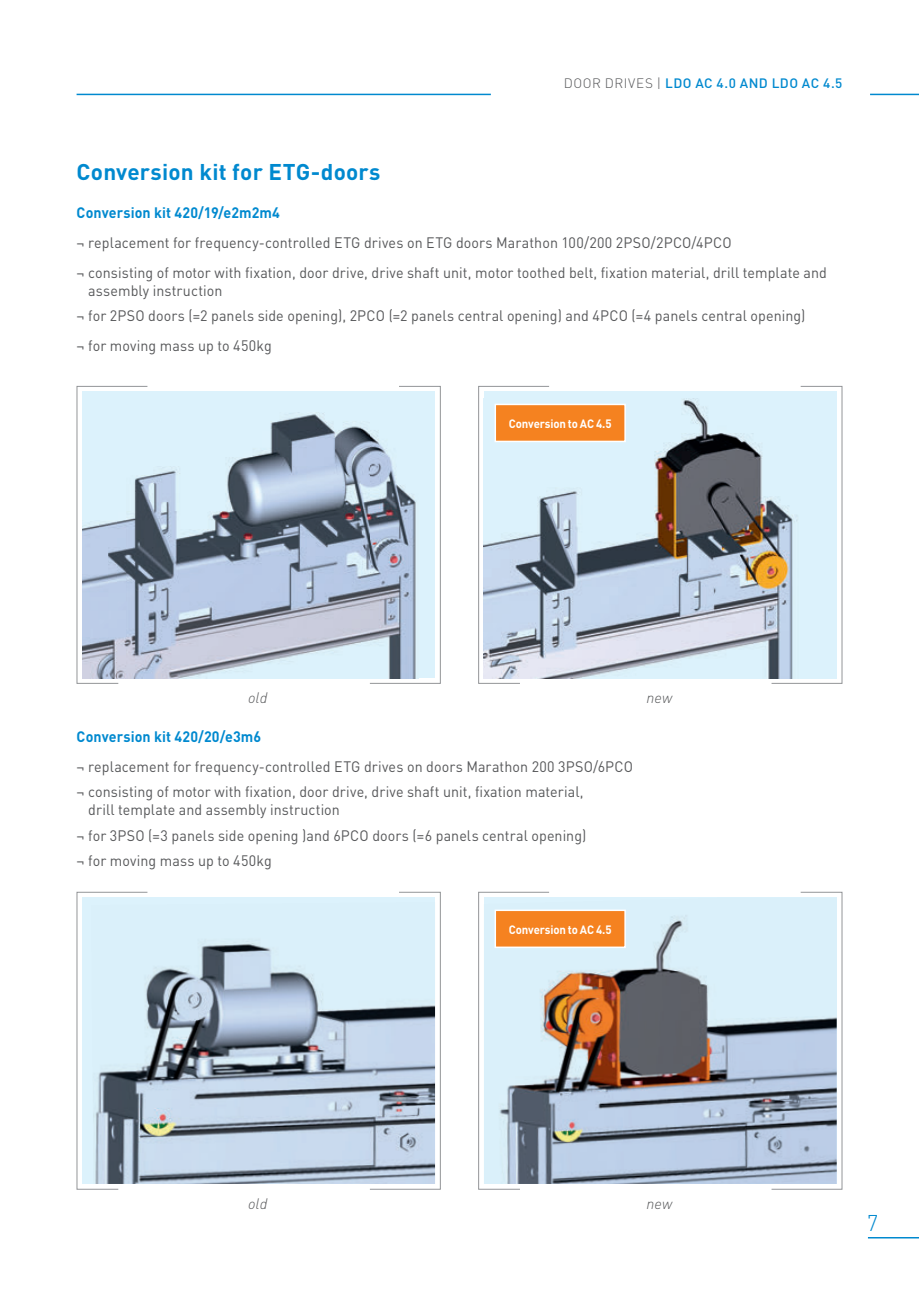
<style>
.page{position:relative;width:919px;height:1289px;background:#fff}
.page>*{position:absolute;margin:0;border:0;box-sizing:border-box;transform-origin:0 0}
.t1{font:700 22.5px "DIN";letter-spacing:.01em;color:#0089cf}
.t2{font:300 22.5px "DIN";color:#0089cf}
.t3{font:15px/30px "DIN";letter-spacing:.005em;color:#57585a}
.t4{font:15px/25.5px "DIN";letter-spacing:.005em;color:#57585a;scale:.95 1}
.t5{font:700 15px "DIN";letter-spacing:.01em;color:#0089cf;scale:.95 1}
.t6{font:italic 300 15px "DIN";color:#57585a}
.t7{font:500 13.5px "DIN";letter-spacing:.035em;color:#0089cf}
.t8{font:700 12px "DIN";letter-spacing:-.015em;color:#fff;scale:.95 1}
.s1{font-weight:300;color:#57585a}
</style>
<div class="page">
<hr style="left:867px;top:1236px;width:51px;height:2px;background:#0089cf">
<div style="left:82px;top:391px;width:353px;height:287px;background:#dcf2fc"></div>
<img style="left:148px;top:413px;width:221px;height:265px">
<svg style="left:76px;top:385px;width:72px;height:299px"></svg>
<svg style="left:369px;top:385px;width:72px;height:299px"></svg>
<img style="left:550px;top:398px;width:220px;height:280px">
<svg style="left:478px;top:385px;width:72px;height:299px;background:#c3d1dd"></svg>
<svg style="left:770px;top:385px;width:72px;height:299px;background:#d3e3ea"></svg>
<img style="left:148px;top:902px;width:221px;height:281px">
<svg style="left:76px;top:891px;width:72px;height:298px;background:#c2d3dd"></svg>
<svg style="left:369px;top:891px;width:72px;height:298px;background:#becdda"></svg>
<img style="left:550px;top:897px;width:220px;height:286px">
<svg style="left:478px;top:891px;width:72px;height:298px;background:#c2d2db"></svg>
<svg style="left:770px;top:891px;width:72px;height:298px;background:#bccddc"></svg>
<div style="left:495px;top:404px;width:130px;height:37px;background:#f58220"></div>
<div style="left:494px;top:403px;width:131px;height:39px;border:2px solid #fff"></div>
<div style="left:495px;top:910px;width:130px;height:37px;background:#f58220"></div>
<div style="left:494px;top:909px;width:131px;height:39px;border:2px solid #fff"></div>
<hr style="left:77px;top:94px;width:414px;height:1px;background:#0089cf">
<hr style="left:870px;top:94px;width:48px;height:1px;background:#0089cf">
<p class="t7" style="left:564px;top:74px;width:280px"><span class="s1">DOOR DRIVES |</span> LDO AC 4.0 AND LDO AC 4.5</p>
<h1 class="t1" style="left:77px;top:157px;width:305px">Conversion kit for ETG-doors</h1>
<p class="t5" style="left:77px;top:203px;width:216px">Conversion kit 420/19/e2m2m4</p>
<p class="t3" style="left:77px;top:227px;width:751px">¬ replacement for frequency-controlled ETG drives on ETG doors Marathon 100/200 2PSO/2PCO/4PCO<br>¬ consisting of motor with fixation, door drive, drive shaft unit, motor toothed belt, fixation material, drill template and</p>
<p class="t4" style="left:77px;top:277px;width:768px;text-indent:12px">assembly instruction<br>¬ for 2PSO doors (=2 panels side opening), 2PCO (=2 panels central opening) and 4PCO (=4 panels central opening)</p>
<p class="t3" style="left:77px;top:331px;width:197px">¬ for moving mass up to 450kg</p>
<p class="t8" style="left:509px;top:416px;width:110px">Conversion to AC 4.5</p>
<p class="t6" style="left:248px;top:688px;width:21px">old</p>
<p class="t6" style="left:646px;top:688px;width:27px">new</p>
<p class="t5" style="left:77px;top:726px;width:196px">Conversion kit 420/20/e3m6</p>
<p class="t3" style="left:77px;top:753px;width:558px;line-height:25.5px">¬ replacement for frequency-controlled ETG drives on doors Marathon 200 3PSO/6PCO ¬ consisting of motor with fixation, door drive, drive shaft unit, fixation material,</p>
<p class="t4" style="left:77px;top:796px;width:538px;text-indent:12px">drill template and assembly instruction<br>¬ for 3PSO (=3 panels side opening )and 6PCO doors (=6 panels central opening) ¬ for moving mass up to 450kg</p>
<p class="t8" style="left:509px;top:921px;width:110px">Conversion to AC 4.5</p>
<p class="t6" style="left:248px;top:1194px;width:21px">old</p>
<p class="t6" style="left:646px;top:1194px;width:27px">new</p>
<h1 class="t2" style="left:866px;top:1208px;width:13px">7</h1>
</div>
